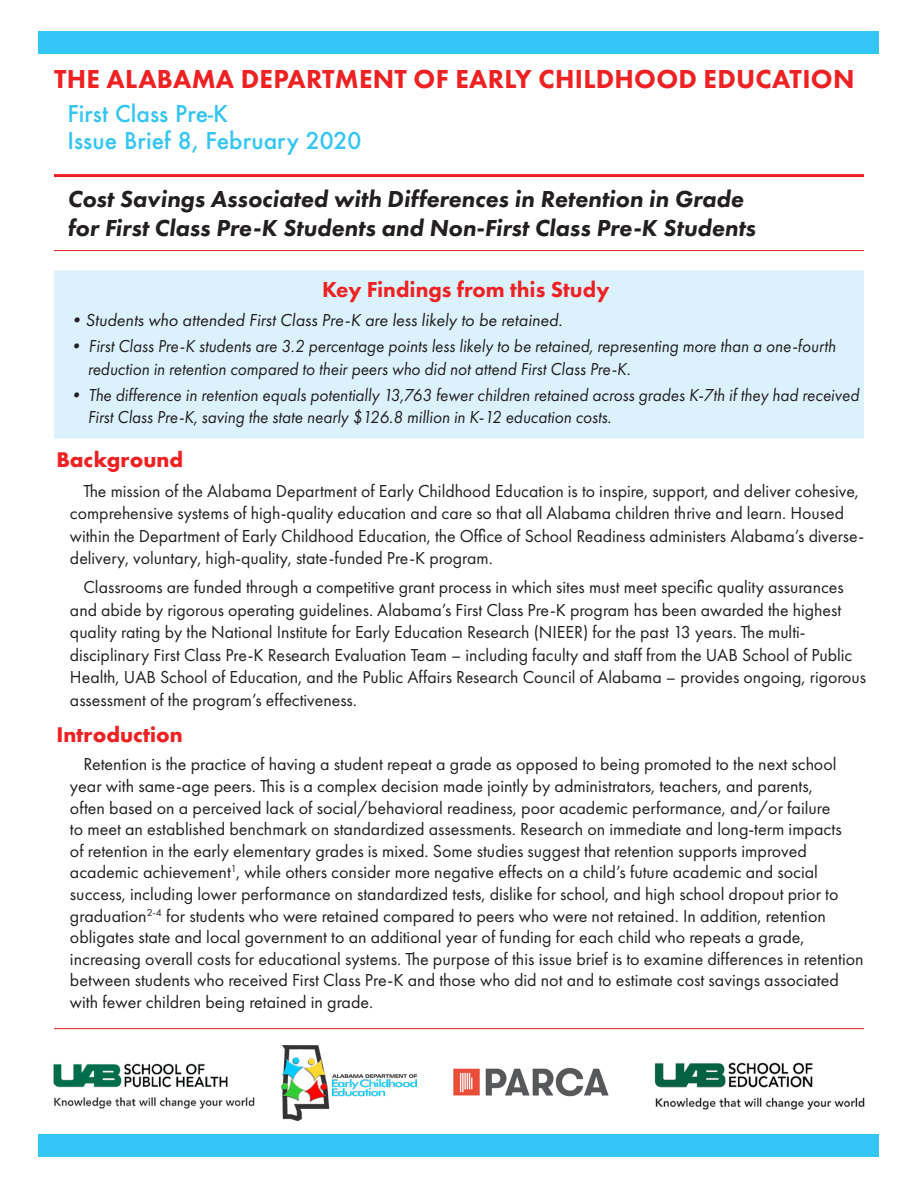
<style>
.page{position:relative;width:918px;height:1188px;background:#fff}
.page>*{position:absolute;margin:0;border:0;box-sizing:border-box;transform-origin:0 0}
.t1{font:800 27px "Futura PT";letter-spacing:.01em;color:#ee2123}
.t2{font:italic 800 24px "Futura PT";color:#231f20}
.t3{font:500 22.5px "Futura";color:#33c5f3}
.t4{font:800 22.5px "Futura PT";color:#ee2123}
.t5{font:700 19.5px "Futura";color:#ee2123}
.t6{font:18px/21.6px "Futura PT";color:#231f20}
.t7{font:italic 18px/22.5px "Futura PT";color:#231f20;scale:.95 1}
.t8{font:italic 18px "Futura PT";color:#231f20}
</style>
<div class="page">
<hr style="left:54px;top:174px;width:810px;height:3px;background:#ee2123">
<hr style="left:54px;top:250px;width:810px;height:1px;background:#ee2123">
<hr style="left:54px;top:1028px;width:810px;height:1px;background:#ee2123">
<img style="left:53px;top:1063px;width:202px;height:46px">
<img style="left:281px;top:1045px;width:135px;height:75px">
<img style="left:654px;top:1062px;width:211px;height:48px">
<div style="left:39px;top:32px;width:840px;height:22px;background:#33c5f3"></div>
<div style="left:39px;top:1134px;width:840px;height:22px;background:#33c5f3"></div>
<img style="left:453px;top:1067px;width:156px;height:30px">
<div style="left:54px;top:271px;width:810px;height:167px;background:#dbf2fc"></div>
<p class="t1" style="left:54px;top:62px;width:802px">THE ALABAMA DEPARTMENT OF EARLY CHILDHOOD EDUCATION</p>
<p class="t3" style="left:68px;top:98px;width:162px">First Class Pre-K</p>
<p class="t3" style="left:68px;top:125px;width:295px">Issue Brief 8, February 2020</p>
<p class="t2" style="left:68px;top:184px;width:678px">Cost Savings Associated with Differences in Retention in Grade</p>
<p class="t2" style="left:68px;top:213px;width:690px">for First Class Pre-K Students and Non-First Class Pre-K Students</p>
<p class="t4" style="left:322px;top:275px;width:289px">Key Findings from this Study</p>
<p class="t8" style="left:68px;top:310px;width:496px">•Students who attended First Class Pre-K are less likely to be retained.</p>
<p class="t7" style="left:88px;top:335px;width:789px;text-indent:-20px">• First Class Pre-K students are 3.2 percentage points less likely to be retained, representing more than a one-fourth reduction in retention compared to their peers who did not attend First Class Pre-K.</p>
<p class="t7" style="left:88px;top:384px;width:813px;text-indent:-20px">• The difference in retention equals potentially 13,763 fewer children retained across grades K-7th if they had received<br>First Class Pre-K, saving the state nearly $126.8 million in K-12 education costs.</p>
<p class="t5" style="left:56px;top:446px;width:128px">Background</p>
<p class="t6" style="left:70px;top:479px;width:796px;line-height:22.5px;text-indent:14px">The mission of the Alabama Department of Early Childhood Education is to inspire, support, and deliver cohesive, comprehensive systems of high-quality education and care so that all Alabama children thrive and learn. Housed within the Department of Early Childhood Education, the Office of School Readiness administers Alabama’s diverse&shy;delivery, voluntary, high-quality, state-funded Pre-K program.</p>
<p class="t6" style="left:70px;top:576px;width:798px;line-height:22.5px;text-indent:14px">Classrooms are funded through a competitive grant process in which sites must meet specific quality assurances and abide by rigorous operating guidelines. Alabama’s First Class Pre-K program has been awarded the highest quality rating by the National Institute for Early Education Research (NIEER) for the past 13 years. The multi&shy;disciplinary First Class Pre-K Research Evaluation Team – including faculty and staff from the UAB School of Public Health, UAB School of Education, and the Public Affairs Research Council of Alabama – provides ongoing, rigorous assessment of the program’s effectiveness.</p>
<p class="t5" style="left:56px;top:721px;width:128px">Introduction</p>
<p class="t6" style="left:70px;top:753px;width:795px;text-indent:14px">Retention is the practice of having a student repeat a grade as opposed to being promoted to the next school year with same-age peers. This is a complex decision made jointly by administrators, teachers, and parents,<br>often based on a perceived lack of social/behavioral readiness, poor academic performance, and/or failure<br>to meet an established benchmark on standardized assessments. Research on immediate and long-term impacts<br>of retention in the early elementary grades is mixed. Some studies suggest that retention supports improved academic achievement<sup>1</sup>, while others consider more negative effects on a child’s future academic and social success, including lower performance on standardized tests, dislike for school, and high school dropout prior to graduation<sup>2-4</sup> for students who were retained compared to peers who were not retained. In addition, retention obligates state and local government to an additional year of funding for each child who repeats a grade, increasing overall costs for educational systems. The purpose of this issue brief is to examine differences in retention between students who received First Class Pre-K and those who did not and to estimate cost savings associated with fewer children being retained in grade.</p>
</div>
